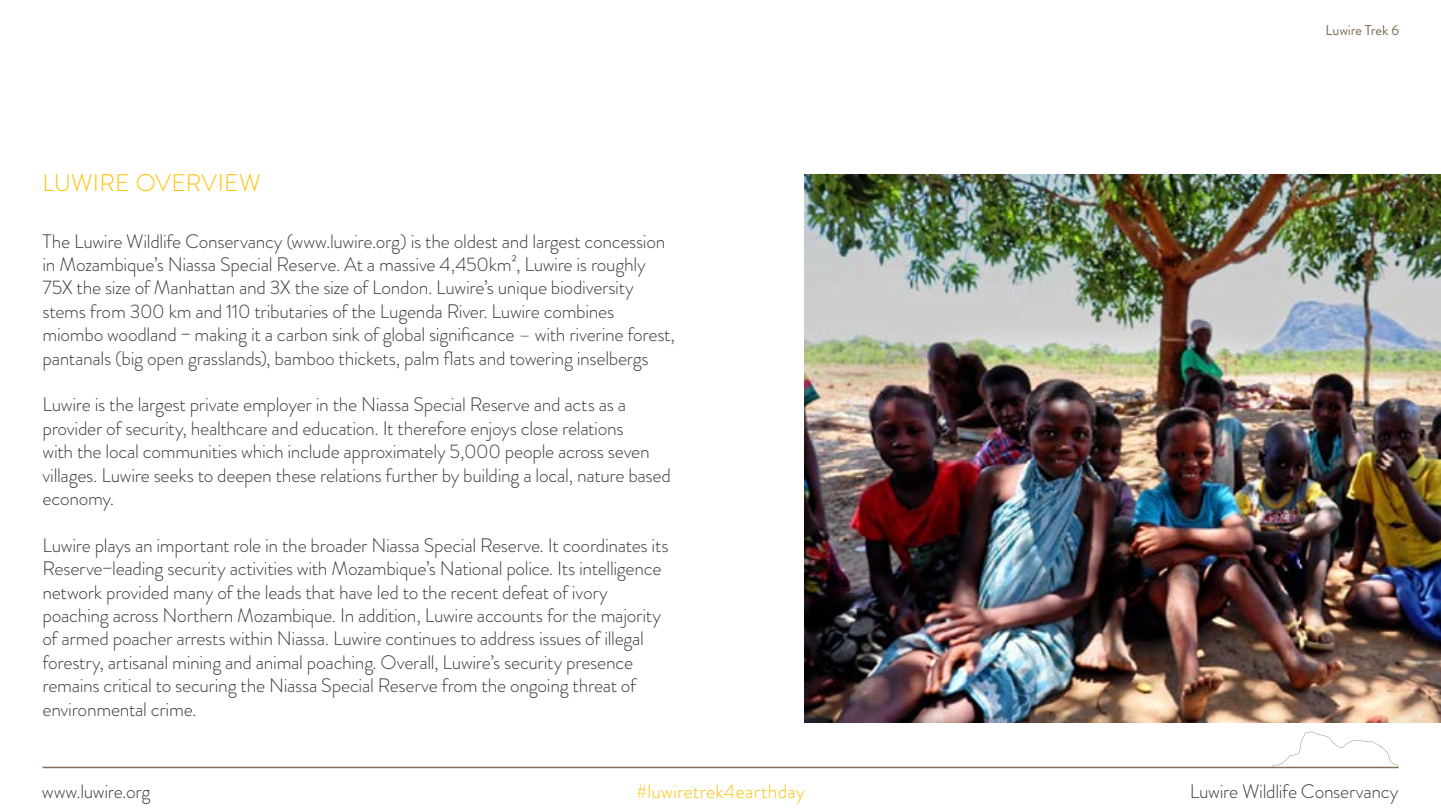
<style>
.page{position:relative;width:1441px;height:810px;background:#fff}
.page>*{position:absolute;margin:0;border:0;box-sizing:border-box;transform-origin:0 0}
.t1{font:300 24px "Brandon Grotesque";letter-spacing:.01em;color:#ffc107}
.t2{font:300 19.5px/23.4px "Brandon Grotesque";letter-spacing:-.015em;color:#3c3c3c}
.t3{font:300 19.5px "Brandon Grotesque";letter-spacing:.01em;color:#ffc107}
.t4{font:14.25px "Brandon Grotesque";letter-spacing:-.005em;color:#7d6b58}
</style>
<div class="page">
<hr style="left:43px;top:767px;width:1354px;height:1px;background:#866e57">
<svg style="left:1271px;top:732px;width:126px;height:35px"></svg>
<img style="left:804px;top:174px;width:636px;height:549px">
<p class="t1" style="left:43px;top:166px;width:219px">LUWIRE OVERVIEW</p>
<p class="t2" style="left:43px;top:229px;width:634px">The Luwire Wildlife Conservancy (www.luwire.org) is the oldest and largest concession in Mozambique’s Niassa Special Reserve. At a massive 4,450km², Luwire is roughly 75X the size of Manhattan and 3X the size of London. Luwire’s unique biodiversity stems from 300 km and 110 tributaries of the Lugenda River. Luwire combines miombo woodland − making it a carbon sink of global significance – with riverine forest, pantanals (big open grasslands), bamboo thickets, palm flats and towering inselbergs</p>
<p class="t2" style="left:43px;top:393px;width:629px">Luwire is the largest private employer in the Niassa Special Reserve and acts as a provider of security, healthcare and education. It therefore enjoys close relations<br>with the local communities which include approximately 5,000 people across seven villages. Luwire seeks to deepen these relations further by building a local, nature based economy.</p>
<p class="t2" style="left:43px;top:533px;width:627px">Luwire plays an important role in the broader Niassa Special Reserve. It coordinates its Reserve−leading security activities with Mozambique’s National police. Its intelligence network provided many of the leads that have led to the recent defeat of ivory poaching across Northern Mozambique. In addition, Luwire accounts for the majority of armed poacher arrests within Niassa. Luwire continues to address issues of illegal forestry, artisanal mining and animal poaching. Overall, Luwire’s security presence remains critical to securing the Niassa Special Reserve from the ongoing threat of environmental crime.</p>
<p class="t4" style="left:1325px;top:21px;width:75px">Luwire Trek 6</p>
<p class="t2" style="left:42px;top:779px;width:110px">www.luwire.org</p>
<p class="t3" style="left:636px;top:778px;width:170px">#luwiretrek4earthday</p>
<p class="t2" style="left:1189px;top:779px;width:210px">Luwire Wildlife Conservancy</p>
</div>
